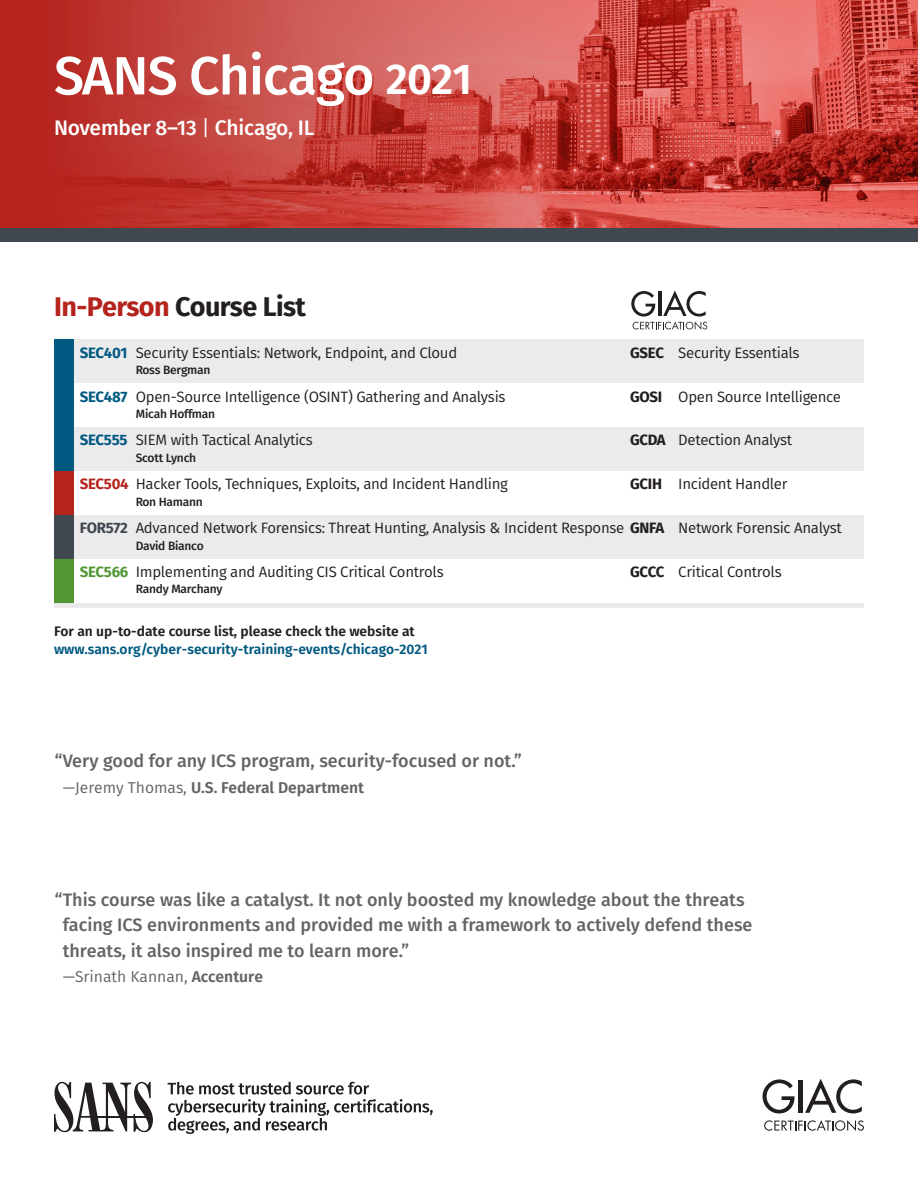
<style>
.page{position:relative;width:918px;height:1188px;background:#fff}
.page>*{position:absolute;margin:0;border:0;box-sizing:border-box;transform-origin:0 0}
.t1{font:500 53.85px "Fira Sans";letter-spacing:-.02em;color:#fff}
.t2{font:700 27px "Fira Sans";letter-spacing:-.02em;color:#231f20}
.t3{font:500 21px "Fira Sans";letter-spacing:-.01em;color:#fff}
.t4{font:500 18px/25.5px "Fira Sans";color:#636466}
.t5{font:600 15.6px "Fira Sans";color:#636466}
.t6{font:15.6px "Fira Sans";color:#636466}
.t7{font:15px "Fira Sans";letter-spacing:-.02em;color:#231f20}
.t8{font:600 13.8px "Fira Sans";color:#005981}
.t9{font:600 13.8px "Fira Sans";color:#231f20}
.t10{font:500 12px "Fira Sans";letter-spacing:-.02em;color:#231f20}
.s1{font-weight:600;font-size:43.2px}
.s2{font-weight:400}
.s3{color:#b5231d}
.s4{font-weight:700;color:#005981}
.s5{font-weight:700}
.s6{font-weight:700;color:#b5231d}
.s7{font-weight:700;color:#40474f}
.s8{font-weight:700;color:#529736}
.s9{font-weight:600}
</style>
<div class="page">
<img style="left:0;top:0;width:918px;height:228px">
<div style="left:72px;top:339px;width:792px;height:44px;background:#ebebec"></div>
<div style="left:72px;top:427px;width:792px;height:44px;background:#ebebec"></div>
<div style="left:72px;top:515px;width:792px;height:44px;background:#ebebec"></div>
<div style="left:54px;top:603px;width:810px;height:5px;background:#ebebec"></div>
<div style="left:54px;top:559px;width:20px;height:44px;background:#529736"></div>
<div style="left:54px;top:339px;width:20px;height:132px;background:#005981"></div>
<div style="left:54px;top:471px;width:20px;height:44px;background:#b5231d"></div>
<div style="left:54px;top:515px;width:20px;height:44px;background:#40474f"></div>
<svg style="left:631px;top:291px;width:76px;height:39px"></svg>
<div style="left:0;top:228px;width:918px;height:13px;background:#40474f"></div>
<svg style="left:54px;top:1082px;width:99px;height:50px"></svg>
<hr style="left:90px;top:1116px;width:61px;height:2px;background:#231f20">
<svg style="left:168px;top:1082px;width:265px;height:52px"></svg>
<svg style="left:763px;top:1079px;width:32px;height:34px"></svg>
<hr style="left:798px;top:1080px;width:4px;height:33px;background:#231f20">
<svg style="left:805px;top:1079px;width:57px;height:34px"></svg>
<svg style="left:764px;top:1120px;width:100px;height:11px"></svg>
<h1 class="t1" style="left:54px;top:38px;width:420px">SANS Chicago <span class="s1">2021</span></h1>
<h3 class="t3" style="left:54px;top:113px;width:262px">November 8–13 <span class="s2">|</span> Chicago, IL</h3>
<h2 class="t2" style="left:54px;top:288px;width:254px"><span class="s3">In-Person</span> Course List</h2>
<p class="t7" style="left:80px;top:342px;width:379px"><span class="s4">SEC401</span> Security Essentials: Network, Endpoint, and Cloud</p>
<p class="t7" style="left:630px;top:342px;width:171px"><span class="s5">GSEC</span> Security Essentials</p>
<p class="t10" style="left:136px;top:362px;width:76px">Ross Bergman</p>
<p class="t7" style="left:80px;top:386px;width:427px"><span class="s4">SEC487</span> Open-Source Intelligence (OSINT) Gathering and Analysis</p>
<p class="t7" style="left:630px;top:386px;width:212px"><span class="s5">GOSI</span> Open Source Intelligence</p>
<p class="t10" style="left:136px;top:406px;width:81px">Micah Hoffman</p>
<p class="t7" style="left:80px;top:430px;width:235px"><span class="s4">SEC555</span> SIEM with Tactical Analytics</p>
<p class="t7" style="left:630px;top:430px;width:164px"><span class="s5">GCDA</span> Detection Analyst</p>
<p class="t10" style="left:136px;top:449px;width:62px">Scott Lynch</p>
<p class="t7" style="left:80px;top:473px;width:430px"><span class="s6">SEC504</span> Hacker Tools, Techniques, Exploits, and Incident Handling</p>
<p class="t7" style="left:630px;top:473px;width:159px"><span class="s5">GCIH</span> Incident Handler</p>
<p class="t10" style="left:136px;top:493px;width:69px">Ron Hamann</p>
<p class="t7" style="left:80px;top:517px;width:764px"><span class="s7">FOR572</span> Advanced Network Forensics: Threat Hunting, Analysis &amp; Incident Response <span class="s5">GNFA</span> Network Forensic Analyst</p>
<p class="t10" style="left:136px;top:537px;width:69px">David Bianco</p>
<p class="t7" style="left:80px;top:561px;width:365px"><span class="s8">SEC566</span> Implementing and Auditing CIS Critical Controls</p>
<p class="t7" style="left:630px;top:561px;width:153px"><span class="s5">GCCC</span> Critical Controls</p>
<p class="t10" style="left:136px;top:581px;width:88px">Randy Marchany</p>
<p class="t9" style="left:54px;top:622px;width:362px">For an up-to-date course list, please check the website at</p>
<p class="t8" style="left:54px;top:639px;width:375px">www.sans.org/cyber-security-training-events/chicago-2021</p>
<p class="t4" style="left:55px;top:748px;width:468px">“Very good for any ICS program, security-focused or not.”</p>
<p class="t5" style="left:63px;top:776px;width:303px"><span class="s2">—Jeremy Thomas,</span> U.S. Federal Department</p>
<p class="t4" style="left:63px;top:887px;width:691px;text-indent:-8px">“This course was like a catalyst. It not only boosted my knowledge about the threats facing ICS environments and provided me with a framework to actively defend these threats, it also inspired me to learn more.”</p>
<p class="t6" style="left:63px;top:966px;width:202px">—Srinath Kannan, <span class="s9">Accenture</span></p>
</div>
